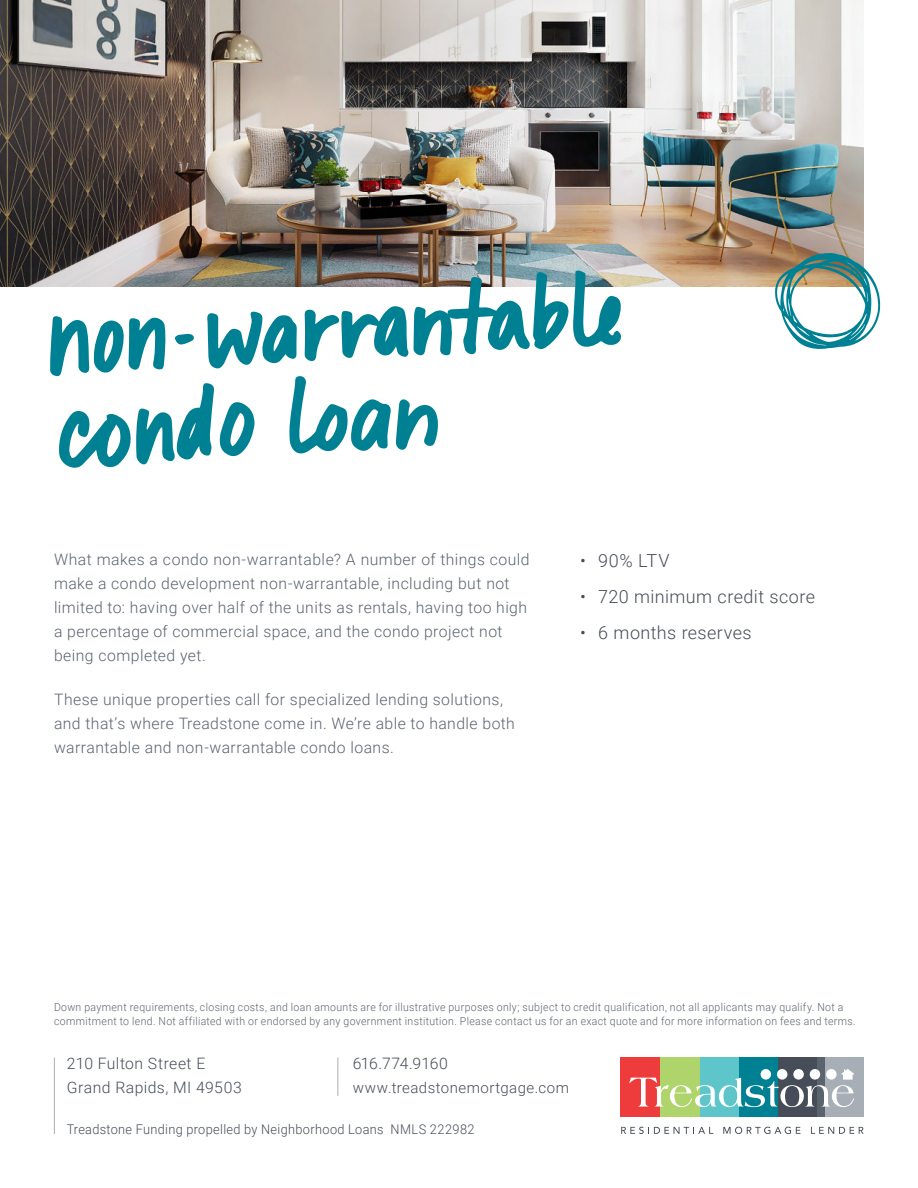
<style>
.page{position:relative;width:918px;height:1188px;background:#fff}
.page>*{position:absolute;margin:0;border:0;box-sizing:border-box;transform-origin:0 0}
.t1{font:300 18px "Roboto";letter-spacing:.02em;color:#464d58}
.t2{font:300 15.75px/24px "Roboto";letter-spacing:.03em;color:#5b636f}
.t3{font:300 15.75px/24px "Roboto";letter-spacing:.025em;color:#464d58}
.t4{font:300 15.75px "Roboto";letter-spacing:-.03em;color:#464d58}
.t5{font:300 15px "Roboto";letter-spacing:.035em;color:#464d58}
.t6{font:300 13.35px "Roboto";letter-spacing:.025em;color:#464d58;scale:.95 1}
.t7{font:300 10.95px/13.5px "Roboto";letter-spacing:.03em;color:#5b636f;scale:.95 1}
</style>
<div class="page">
<div style="left:739px;top:1058px;width:39px;height:59px;background:#008193"></div>
<div style="left:621px;top:1058px;width:39px;height:59px;background:#ee3b3b"></div>
<div style="left:778px;top:1058px;width:39px;height:59px;background:#464d58"></div>
<div style="left:825px;top:1058px;width:39px;height:59px;background:#a8aeb5"></div>
<div style="left:699px;top:1058px;width:40px;height:59px;background:#5ec6ca"></div>
<div style="left:660px;top:1058px;width:39px;height:59px;background:#afd46b"></div>
<div style="left:817px;top:1058px;width:8px;height:59px;background:#5b636f"></div>
<svg style="left:629px;top:1069px;width:225px;height:38px"></svg>
<svg style="left:621px;top:1127px;width:92px;height:7px"></svg>
<svg style="left:723px;top:1127px;width:77px;height:7px"></svg>
<svg style="left:811px;top:1127px;width:53px;height:7px"></svg>
<hr style="left:54px;top:1058px;width:1px;height:76px;background:#a8aeb5">
<hr style="left:337px;top:1058px;width:1px;height:38px;background:#a8aeb5">
<img style="left:0;top:0;width:864px;height:287px">
<svg style="left:775px;top:253px;width:105px;height:96px"></svg>
<svg style="left:50px;top:316px;width:116px;height:60px"></svg>
<svg style="left:175px;top:334px;width:19px;height:11px"></svg>
<svg style="left:59px;top:383px;width:196px;height:85px"></svg>
<svg style="left:289px;top:376px;width:149px;height:78px"></svg>
<svg style="left:305px;top:269px;width:318px;height:92px"></svg>
<svg style="left:207px;top:311px;width:90px;height:58px"></svg>
<p class="t2" style="left:54px;top:549px;width:477px">What makes a condo non-warrantable? A number of things could make a condo development non-warrantable, including but not limited to: having over half of the units as rentals, having too high a percentage of commercial space, and the condo project not being completed yet.</p>
<p class="t2" style="left:54px;top:688px;width:462px">These unique properties call for specialized lending solutions, and that’s where Treadstone come in. We’re able to handle both warrantable and non-warrantable condo loans.</p>
<p class="t1" style="left:580px;top:553px;width:91px">• 90% LTV</p>
<p class="t1" style="left:580px;top:589px;width:236px">• 720 minimum credit score</p>
<p class="t1" style="left:580px;top:625px;width:173px">• 6 months reserves</p>
<p class="t7" style="left:54px;top:1001px;width:845px">Down payment requirements, closing costs, and loan amounts are for illustrative purposes only; subject to credit qualification, not all applicants may qualify. Not a commitment to lend. Not affiliated with or endorsed by any government institution. Please contact us for an exact quote and for more information on fees and terms.</p>
<p class="t3" style="left:67px;top:1053px;width:176px">210 Fulton Street E<br>Grand Rapids, MI 49503</p>
<p class="t4" style="left:353px;top:1057px;width:97px">616.774.9160</p>
<p class="t5" style="left:353px;top:1082px;width:218px">www.treadstonemortgage.com</p>
<p class="t6" style="left:67px;top:1124px;width:431px">Treadstone Funding propelled by Neighborhood Loans NMLS 222982</p>
</div>
